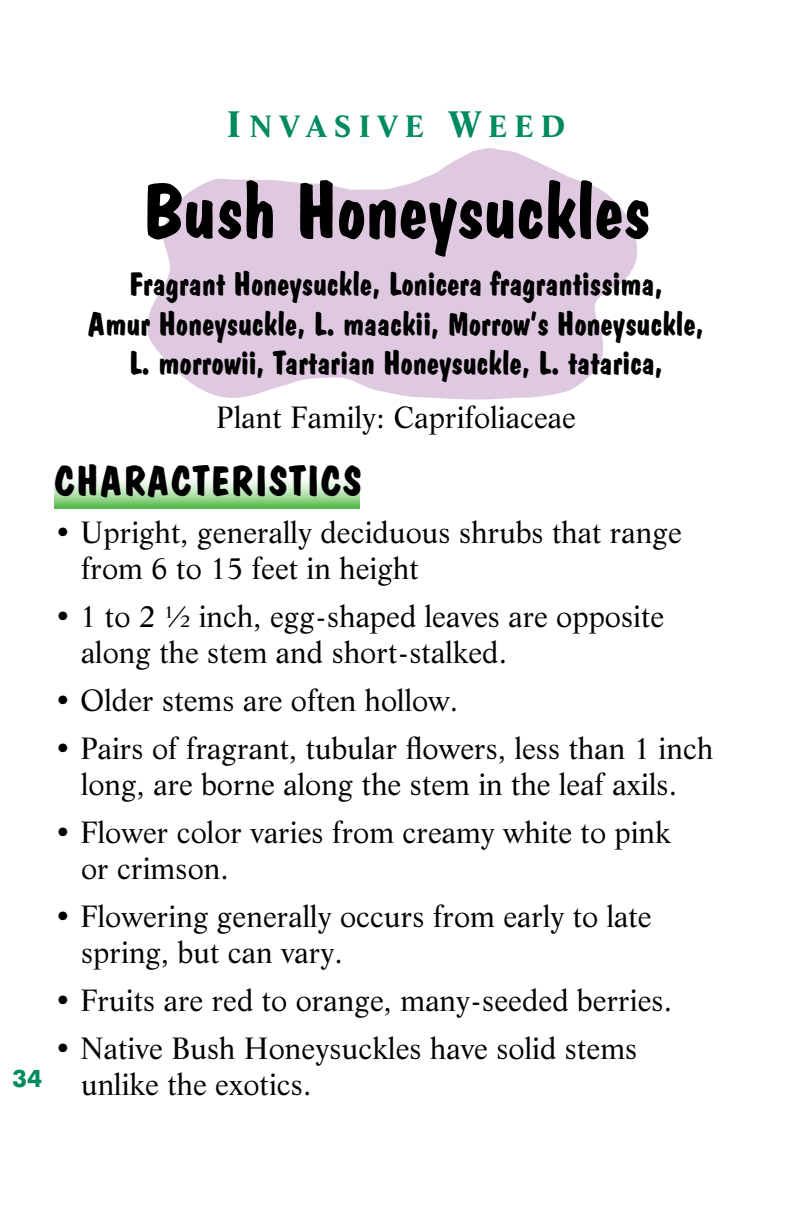
<style>
.page{position:relative;width:792px;height:1224px;background:#fff}
.page>*{position:absolute;margin:0;border:0;box-sizing:border-box;transform-origin:0 0}
.t1{font:78px "Dom Bold BT";color:#000}
.t2{font:42px "Dom Bold BT";letter-spacing:.04em;color:#000}
.t3{font:33px/39.6px "Dom Bold BT";color:#000;text-align:center}
.t4{font:30px/36px "Life BT";color:#000}
.t5{font:700 30px "Life BT";letter-spacing:.22em;color:#008a5f}
.t6{font:700 24px "Futura BT";color:#008a5f}
.s1{font-size:36px}
</style>
<div class="page">
<svg style="left:54px;top:480px;width:306px;height:29px;background:#abdca6"></svg>
<svg style="left:147px;top:148px;width:490px;height:252px;fill:#dec9e1"></svg>
<p class="t5" style="left:226px;top:105px;width:341px"><span class="s1">I</span>NVASIVE <span class="s1">W</span>EED</p>
<p class="t6" style="left:12px;top:1064px;width:31px">34</p>
<h1 class="t1" style="left:142px;top:163px;width:509px">Bush Honeysuckles</h1>
<p class="t3" style="left:88px;top:264px;width:618px">Fragrant Honeysuckle, Lonicera fragrantissima,<br>Amur Honeysuckle, L. maackii, Morrow’s Honeysuckle,<br>L. morrowii, Tartarian Honeysuckle, L. tatarica,</p>
<p class="t4" style="left:216px;top:398px;width:362px">Plant Family: Caprifoliaceae</p>
<h2 class="t2" style="left:54px;top:455px;width:309px">CHARACTERISTICS</h2>
<p class="t4" style="left:81px;top:513px;width:602px;text-indent:-27px">• Upright, generally deciduous shrubs that range from 6 to 15 feet in height</p>
<p class="t4" style="left:81px;top:597px;width:585px;text-indent:-27px">• 1 to 2 ½ inch, egg-shaped leaves are opposite along the stem and short-stalked.</p>
<p class="t4" style="left:54px;top:681px;width:406px">• Older stems are often hollow.</p>
<p class="t4" style="left:54px;top:729px;width:661px;text-align:center">• Pairs of fragrant, tubular flowers, less than 1 inch long, are borne along the stem in the leaf axils.</p>
<p class="t4" style="left:81px;top:813px;width:592px;text-indent:-27px">• Flower color varies from creamy white to pink or crimson.</p>
<p class="t4" style="left:81px;top:897px;width:572px;text-indent:-27px">• Flowering generally occurs from early to late spring, but can vary.</p>
<p class="t4" style="left:54px;top:981px;width:620px">• Fruits are red to orange, many-seeded berries.</p>
<p class="t4" style="left:81px;top:1029px;width:558px;text-indent:-27px">• Native Bush Honeysuckles have solid stems unlike the exotics.</p>
</div>
